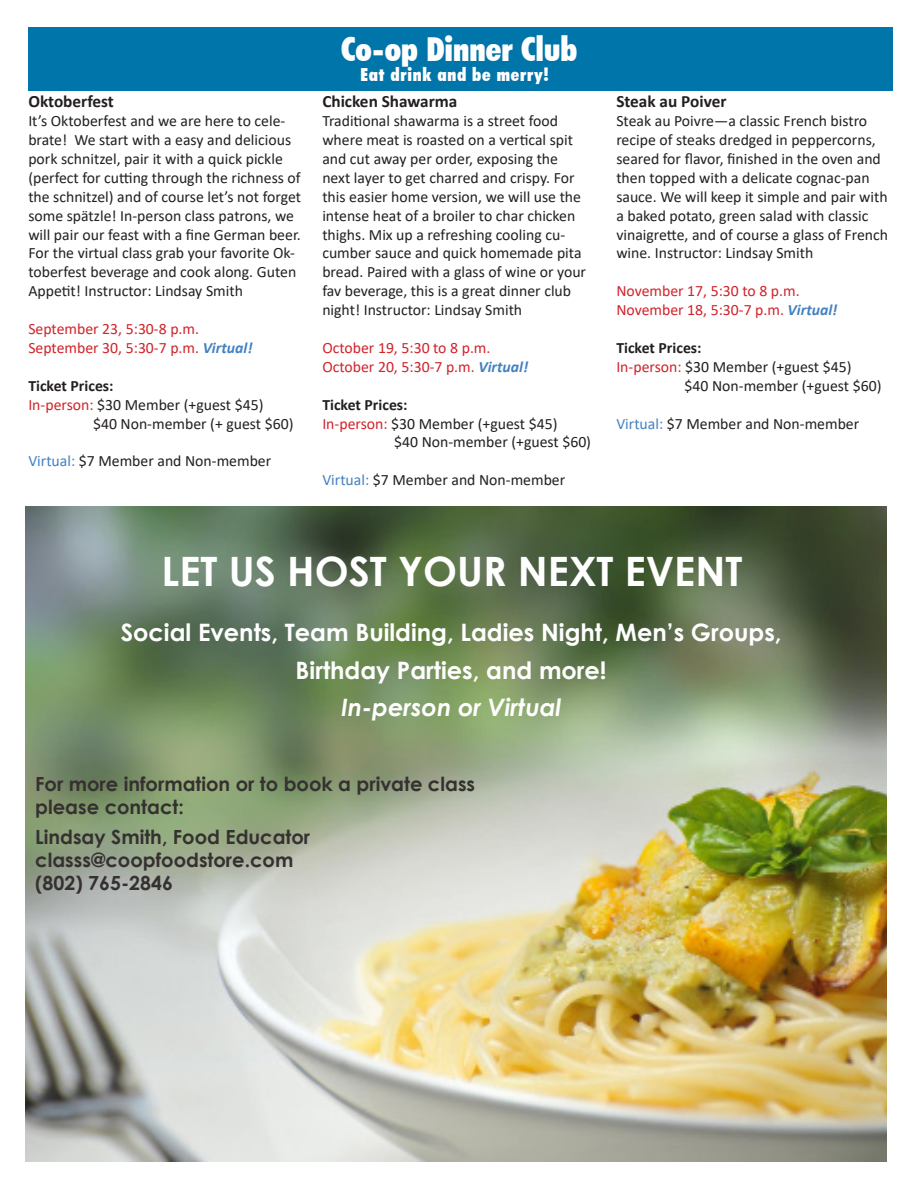
<style>
.page{position:relative;width:918px;height:1188px;background:#fff}
.page>*{position:absolute;margin:0;border:0;box-sizing:border-box;transform-origin:0 0}
.t1{font:700 40.5px "Century Gothic";color:#fff}
.t2{font:900 condensed 33px "Futura BT";color:#fff}
.t3{font:700 24px "Century Gothic";color:#fff}
.t4{font:italic 700 24px "Century Gothic";color:#fff}
.t5{font:700 19.5px "Century Gothic";color:#353131}
.t6{font:700 19.5px "Century Gothic";color:#353131}
.t7{font:900 condensed 18px "Futura BT";letter-spacing:.045em;color:#fff}
.t8{font:700 17.25px "Calibri";color:#231f20}
.t9{font:15.75px/18.9px "Calibri";color:#231f20}
.t10{font:15.75px "Calibri";color:#d1232a}
.t11{font:700 15.75px "Calibri";color:#231f20}
.s1{font-weight:700;font-style:italic;color:#4381c1}
.s2{color:#d1232a}
.s3{color:#4381c1}
</style>
<div class="page">
<img style="left:26px;top:506px;width:861px;height:656px">
<div style="left:28px;top:27px;width:864px;height:63px;background:#0075aa"></div>
<p class="t8" style="left:28px;top:89px;width:87px">Oktoberfest</p>
<p class="t9" style="left:28px;top:111px;width:274px">It’s Oktoberfest and we are here to cele&shy;brate! We start with a easy and delicious pork schnitzel, pair it with a quick pickle (perfect for cutting through the richness of the schnitzel) and of course let’s not forget some spätzle! In-person class patrons, we will pair our feast with a fine German beer.<br>For the virtual class grab your favorite Ok&shy;toberfest beverage and cook along. Guten Appetit! Instructor: Lindsay Smith</p>
<p class="t10" style="left:28px;top:318px;width:172px">September 23, 5:30-8 p.m.</p>
<p class="t10" style="left:28px;top:337px;width:226px">September 30, 5:30-7 p.m. <span class="s1">Virtual!</span></p>
<p class="t11" style="left:28px;top:374px;width:87px">Ticket Prices:</p>
<p class="t9" style="left:28px;top:395px;width:237px"><span class="s2">In-person:</span> $30 Member (+guest $45)</p>
<p class="t9" style="left:93px;top:414px;width:202px">$40 Non-member (+ guest $60)</p>
<p class="t9" style="left:28px;top:451px;width:244px"><span class="s3">Virtual:</span> $7 Member and Non-member</p>
<p class="t2" style="left:341px;top:29px;width:238px">Co-op Dinner Club</p>
<p class="t7" style="left:360px;top:63px;width:190px">Eat drink and be merry!</p>
<p class="t8" style="left:322px;top:89px;width:137px">Chicken Shawarma</p>
<p class="t9" style="left:322px;top:111px;width:265px">Traditional shawarma is a street food where meat is roasted on a vertical spit and cut away per order, exposing the next layer to get charred and crispy. For this easier home version, we will use the intense heat of a broiler to char chicken thighs. Mix up a refreshing cooling cu&shy;cumber sauce and quick homemade pita bread. Paired with a glass of wine or your fav beverage, this is a great dinner club night! Instructor: Lindsay Smith</p>
<p class="t10" style="left:322px;top:337px;width:170px">October 19, 5:30 to 8 p.m.</p>
<p class="t10" style="left:322px;top:356px;width:207px">October 20, 5:30-7 p.m. <span class="s1">Virtual!</span></p>
<p class="t11" style="left:322px;top:393px;width:87px">Ticket Prices:</p>
<p class="t9" style="left:322px;top:414px;width:237px"><span class="s2">In-person:</span> $30 Member (+guest $45)</p>
<p class="t9" style="left:394px;top:432px;width:198px">$40 Non-member (+guest $60)</p>
<p class="t9" style="left:322px;top:470px;width:244px"><span class="s3">Virtual:</span> $7 Member and Non-member</p>
<p class="t8" style="left:616px;top:89px;width:112px">Steak au Poiver</p>
<p class="t9" style="left:616px;top:111px;width:273px">Steak au Poivre—a classic French bistro recipe of steaks dredged in peppercorns, seared for flavor, finished in the oven and then topped with a delicate cognac-pan sauce. We will keep it simple and pair with a baked potato, green salad with classic vinaigrette, and of course a glass of French wine. Instructor: Lindsay Smith</p>
<p class="t10" style="left:616px;top:280px;width:185px">November 17, 5:30 to 8 p.m.</p>
<p class="t10" style="left:616px;top:299px;width:223px">November 18, 5:30-7 p.m. <span class="s1">Virtual!</span></p>
<p class="t11" style="left:616px;top:337px;width:87px">Ticket Prices:</p>
<p class="t9" style="left:616px;top:357px;width:237px"><span class="s2">In-person:</span> $30 Member (+guest $45)</p>
<p class="t9" style="left:685px;top:376px;width:198px">$40 Non-member (+guest $60)</p>
<p class="t9" style="left:616px;top:414px;width:244px"><span class="s3">Virtual:</span> $7 Member and Non-member</p>
<p class="t1" style="left:162px;top:540px;width:582px">LET US HOST YOUR NEXT EVENT</p>
<p class="t3" style="left:121px;top:614px;width:662px">Social Events, Team Building, Ladies Night, Men’s Groups,</p>
<p class="t3" style="left:296px;top:652px;width:313px">Birthday Parties, and more!</p>
<p class="t4" style="left:341px;top:689px;width:222px">In-person or Virtual</p>
<p class="t5" style="left:35px;top:769px;width:441px">For more information or to book a private class</p>
<p class="t5" style="left:35px;top:792px;width:150px">please contact:</p>
<p class="t5" style="left:35px;top:822px;width:276px">Lindsay Smith, Food Educator</p>
<p class="t5" style="left:35px;top:845px;width:260px">classs@coopfoodstore.com</p>
<p class="t6" style="left:35px;top:869px;width:139px">(802) 765-2846</p>
</div>
